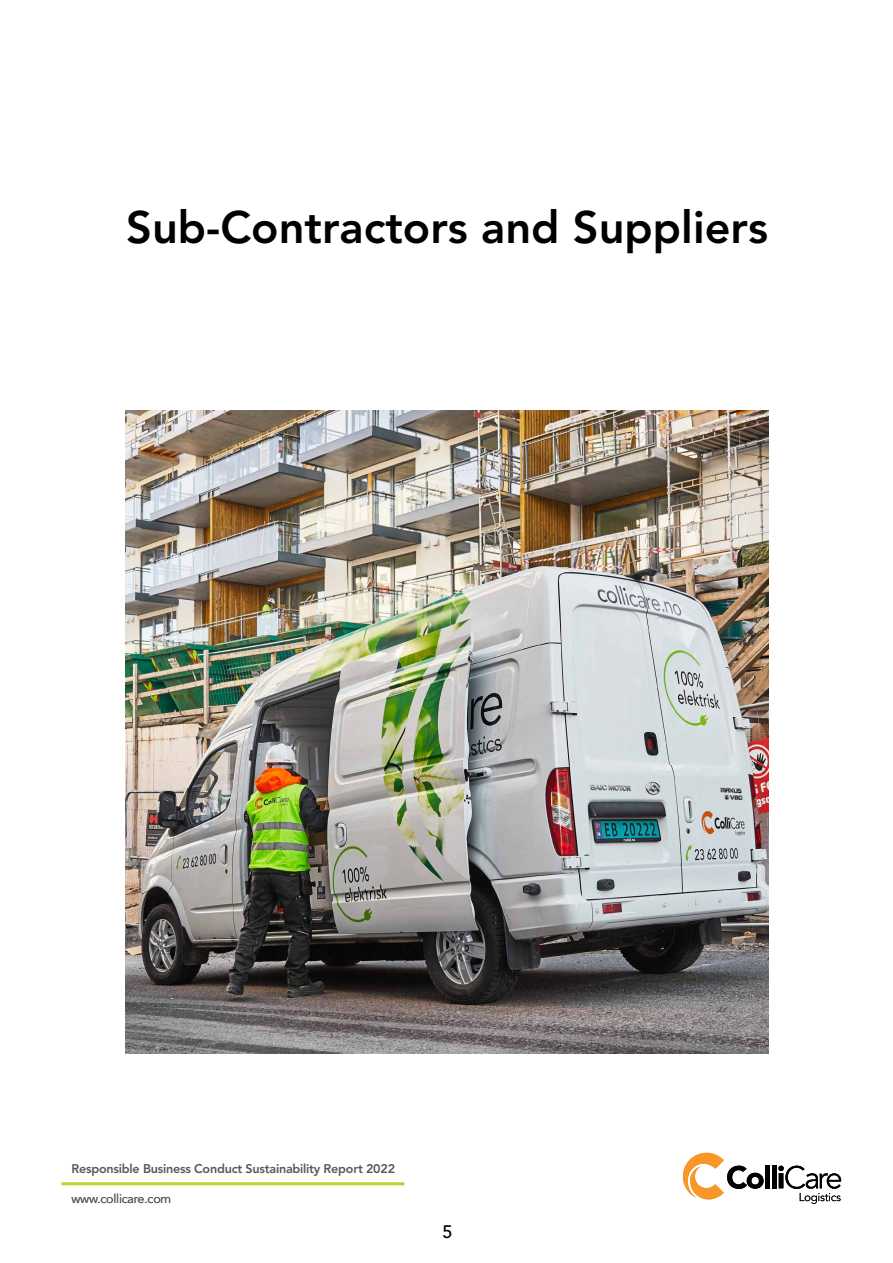
<style>
.page{position:relative;width:893px;height:1263px;background:#fff}
.page>*{position:absolute;margin:0;border:0;box-sizing:border-box;transform-origin:0 0}
.t1{font:800 45px "Avenir LT Pro";color:#000}
.t2{font:500 18px "Avenir LT Pro";color:#000}
.t3{font:800 12.6px "Avenir LT Pro";letter-spacing:-.02em;color:#58595b}
.t4{font:12.6px "Avenir LT Pro";letter-spacing:-.02em;color:#58595b}
</style>
<div class="page">
<div style="left:765px;top:1165px;width:5px;height:23px;background:#000"></div>
<hr style="left:772px;top:1165px;width:4px;height:23px;background:#000">
<svg style="left:683px;top:1153px;width:81px;height:47px"></svg>
<svg style="left:778px;top:1166px;width:63px;height:38px"></svg>
<hr style="left:62px;top:1182px;width:342px;height:3px;background:#b7d434">
<img style="left:126px;top:411px;width:642px;height:642px">
<h1 class="t1" style="left:126px;top:201px;width:643px">Sub-Contractors and Suppliers</h1>
<p class="t3" style="left:72px;top:1161px;width:325px">Responsible Business Conduct Sustainability Report 2022</p>
<p class="t4" style="left:72px;top:1191px;width:101px">www.collicare.com</p>
<h2 class="t2" style="left:443px;top:1221px;width:12px">5</h2>
</div>
